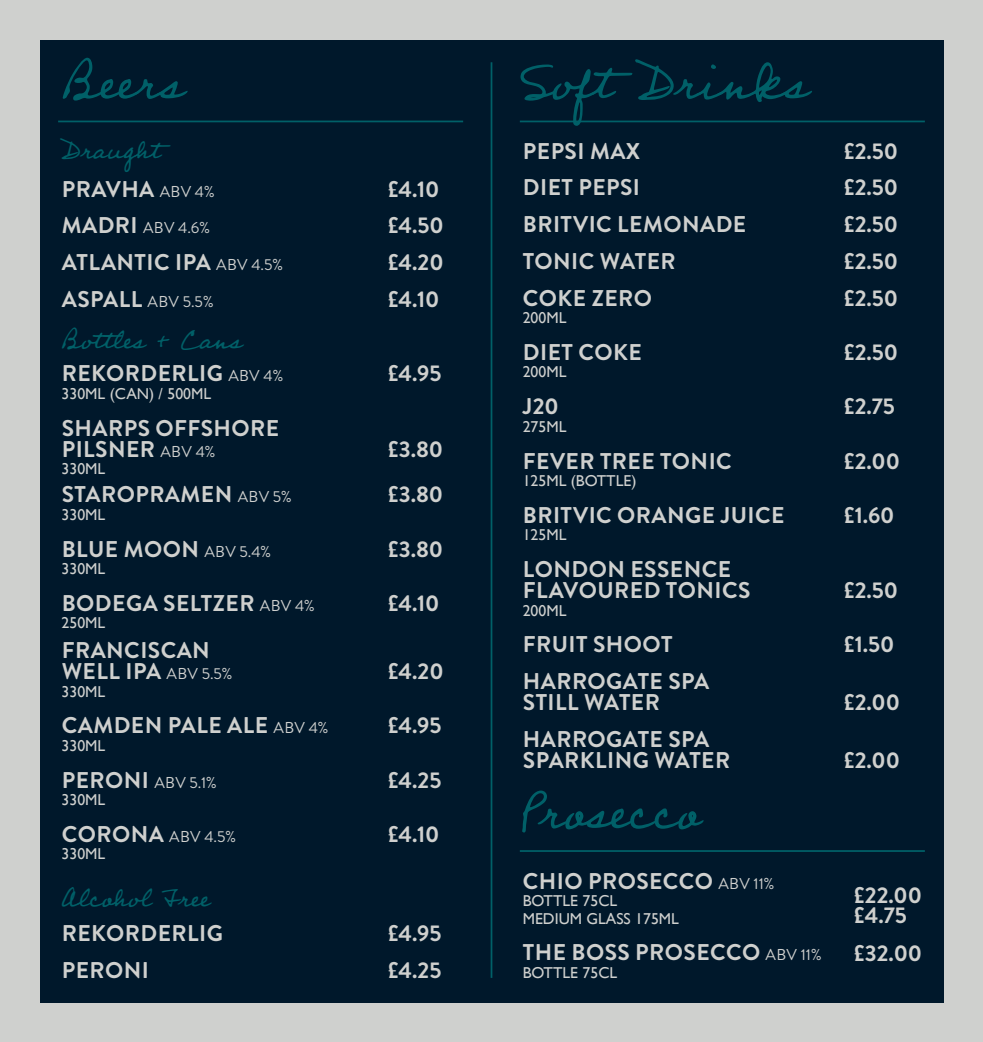
<style>
.page{position:relative;width:983px;height:1042px;background:#fff}
.page>*{position:absolute;margin:0;border:0;box-sizing:border-box;transform-origin:0 0}
.t1{font:61.25px "Professor";color:#006068}
.t2{font:31.5px "Professor";color:#006068}
.t3{font:700 22.75px/36.8px "Brandon Grotesque";letter-spacing:.02em;color:#cfd0ce}
.t4{font:15.75px/17.5px "Gill Sans";color:#cfd0ce}
.t5{font:15.75px/17.5px "Brandon Grotesque";letter-spacing:.02em;color:#cfd0ce}
.s1{font-weight:400;font-size:15.75px}
.s2{font-weight:700;font-size:22.75px}
.s3{font-family:"Gill Sans"}
</style>
<div class="page">
<div style="left:0;top:0;width:982px;height:1042px;background:#cfd0ce"></div>
<div style="left:40px;top:40px;width:903px;height:962px;background:#00182b"></div>
<hr style="left:58px;top:121px;width:405px;height:1px;background:#006068">
<hr style="left:519px;top:121px;width:405px;height:1px;background:#006068">
<hr style="left:519px;top:850px;width:405px;height:2px;background:#006068">
<hr style="left:490px;top:62px;width:2px;height:916px;background:#006068">
<p class="t1" style="left:62px;top:41px;width:123px">Beers</p>
<p class="t1" style="left:519px;top:41px;width:289px">Soft Drinks</p>
<p class="t2" style="left:62px;top:129px;width:100px">Draught</p>
<p class="t3" style="left:62px;top:171px;width:154px">PRAVHA <span class="s1">ABV 4%</span></p>
<p class="t5" style="left:62px;top:220px;width:150px"><span class="s2">MADRI</span> ABV 4.6%</p>
<p class="t3" style="left:62px;top:244px;width:223px">ATLANTIC IPA <span class="s1">ABV 4.5%</span></p>
<p class="t5" style="left:62px;top:293px;width:153px"><span class="s2">ASPALL</span> ABV 5.5%</p>
<p class="t2" style="left:62px;top:318px;width:182px">Bottles + Cans</p>
<p class="t3" style="left:62px;top:356px;width:223px">REKORDERLIG <span class="s1">ABV 4%</span></p>
<p class="t4" style="left:62px;top:385px;width:151px">330ML (CAN) / 500ML</p>
<p class="t3" style="left:62px;top:418px;width:219px;line-height:21px">SHARPS OFFSHORE<br>PILSNER <span class="s1">ABV 4%</span></p>
<p class="t4" style="left:62px;top:460px;width:45px">330ML</p>
<p class="t3" style="left:62px;top:476px;width:231px">STAROPRAMEN <span class="s1">ABV 5%</span></p>
<p class="t4" style="left:62px;top:505px;width:45px">330ML</p>
<p class="t3" style="left:62px;top:531px;width:211px">BLUE MOON <span class="s1">ABV 5.4%</span></p>
<p class="t4" style="left:62px;top:560px;width:45px">330ML</p>
<p class="t3" style="left:62px;top:585px;width:254px">BODEGA SELTZER <span class="s1">ABV 4%</span></p>
<p class="t4" style="left:62px;top:614px;width:45px">250ML</p>
<p class="t3" style="left:62px;top:640px;width:172px;line-height:21px">FRANCISCAN<br>WELL IPA <span class="s1">ABV 5.5%</span></p>
<p class="t4" style="left:62px;top:682px;width:45px">330ML</p>
<p class="t3" style="left:62px;top:707px;width:268px">CAMDEN PALE ALE <span class="s1">ABV 4%</span></p>
<p class="t4" style="left:62px;top:736px;width:45px">330ML</p>
<p class="t5" style="left:62px;top:773px;width:157px"><span class="s2">PERONI</span> ABV 5.1%<br><span class="s3">330ML</span></p>
<p class="t5" style="left:62px;top:828px;width:176px"><span class="s2">CORONA</span> ABV 4.5%<br><span class="s3">330ML</span></p>
<p class="t3" style="left:387px;top:171px;width:58px">£4.10 £4.50</p>
<p class="t3" style="left:387px;top:244px;width:57px">£4.20 £4.10</p>
<p class="t3" style="left:387px;top:356px;width:55px">£4.95</p>
<p class="t3" style="left:387px;top:431px;width:57px">£3.80</p>
<p class="t3" style="left:387px;top:476px;width:57px">£3.80</p>
<p class="t3" style="left:387px;top:531px;width:57px">£3.80</p>
<p class="t3" style="left:387px;top:585px;width:53px">£4.10</p>
<p class="t3" style="left:387px;top:653px;width:57px">£4.20</p>
<p class="t3" style="left:387px;top:707px;width:55px">£4.95</p>
<p class="t3" style="left:387px;top:762px;width:55px">£4.25</p>
<p class="t3" style="left:387px;top:816px;width:53px">£4.10</p>
<p class="t3" style="left:522px;top:133px;width:119px">PEPSI MAX</p>
<p class="t3" style="left:522px;top:170px;width:119px">DIET PEPSI</p>
<p class="t3" style="left:522px;top:206px;width:225px">BRITVIC LEMONADE</p>
<p class="t3" style="left:522px;top:243px;width:154px">TONIC WATER</p>
<p class="t3" style="left:522px;top:280px;width:131px">COKE ZERO</p>
<p class="t4" style="left:522px;top:309px;width:45px">200ML</p>
<p class="t3" style="left:522px;top:334px;width:120px">DIET COKE</p>
<p class="t4" style="left:522px;top:363px;width:45px">200ML</p>
<p class="t3" style="left:522px;top:388px;width:37px">J20</p>
<p class="t4" style="left:522px;top:417px;width:45px">275ML</p>
<p class="t3" style="left:522px;top:443px;width:210px">FEVER TREE TONIC</p>
<p class="t4" style="left:522px;top:472px;width:115px">125ML (BOTTLE)</p>
<p class="t3" style="left:522px;top:497px;width:263px">BRITVIC ORANGE JUICE</p>
<p class="t4" style="left:522px;top:526px;width:45px">125ML</p>
<p class="t3" style="left:522px;top:559px;width:229px;line-height:21px">LONDON ESSENCE<br>FLAVOURED TONICS</p>
<p class="t4" style="left:522px;top:601px;width:45px">200ML</p>
<p class="t3" style="left:522px;top:626px;width:151px">FRUIT SHOOT</p>
<p class="t3" style="left:522px;top:671px;width:188px;line-height:21px">HARROGATE SPA<br>STILL WATER</p>
<p class="t3" style="left:522px;top:729px;width:209px;line-height:21px">HARROGATE SPA<br>SPARKLING WATER</p>
<p class="t1" style="left:519px;top:770px;width:180px">Prosecco</p>
<p class="t3" style="left:843px;top:133px;width:56px;text-align:justify">£2.50 £2.50 £2.50</p>
<p class="t3" style="left:843px;top:243px;width:56px">£2.50</p>
<p class="t3" style="left:843px;top:280px;width:56px">£2.50</p>
<p class="t3" style="left:843px;top:334px;width:56px">£2.50</p>
<p class="t3" style="left:843px;top:388px;width:53px">£2.75</p>
<p class="t3" style="left:843px;top:443px;width:58px">£2.00</p>
<p class="t3" style="left:843px;top:497px;width:52px">£1.60</p>
<p class="t3" style="left:843px;top:572px;width:56px">£2.50</p>
<p class="t3" style="left:843px;top:626px;width:52px">£1.50</p>
<p class="t3" style="left:843px;top:684px;width:58px">£2.00</p>
<p class="t3" style="left:843px;top:742px;width:58px">£2.00</p>
<p class="t3" style="left:522px;top:863px;width:253px">CHIO PROSECCO <span class="s1">ABV 11%</span></p>
<p class="t4" style="left:522px;top:892px;width:158px">BOTTLE 75CL<br>MEDIUM GLASS 175ML</p>
<p class="t3" style="left:522px;top:934px;width:300px">THE BOSS PROSECCO <span class="s1">ABV 11%</span></p>
<p class="t4" style="left:522px;top:963px;width:96px">BOTTLE 75CL</p>
<p class="t2" style="left:62px;top:876px;width:149px">Alcohol Free</p>
<p class="t3" style="left:853px;top:886px;width:70px;line-height:19.2px">£22.00 £4.75</p>
<p class="t3" style="left:853px;top:935px;width:70px">£32.00</p>
<p class="t3" style="left:62px;top:915px;width:163px">REKORDERLIG<br>PERONI</p>
<p class="t3" style="left:387px;top:915px;width:55px">£4.95 £4.25</p>
</div>
